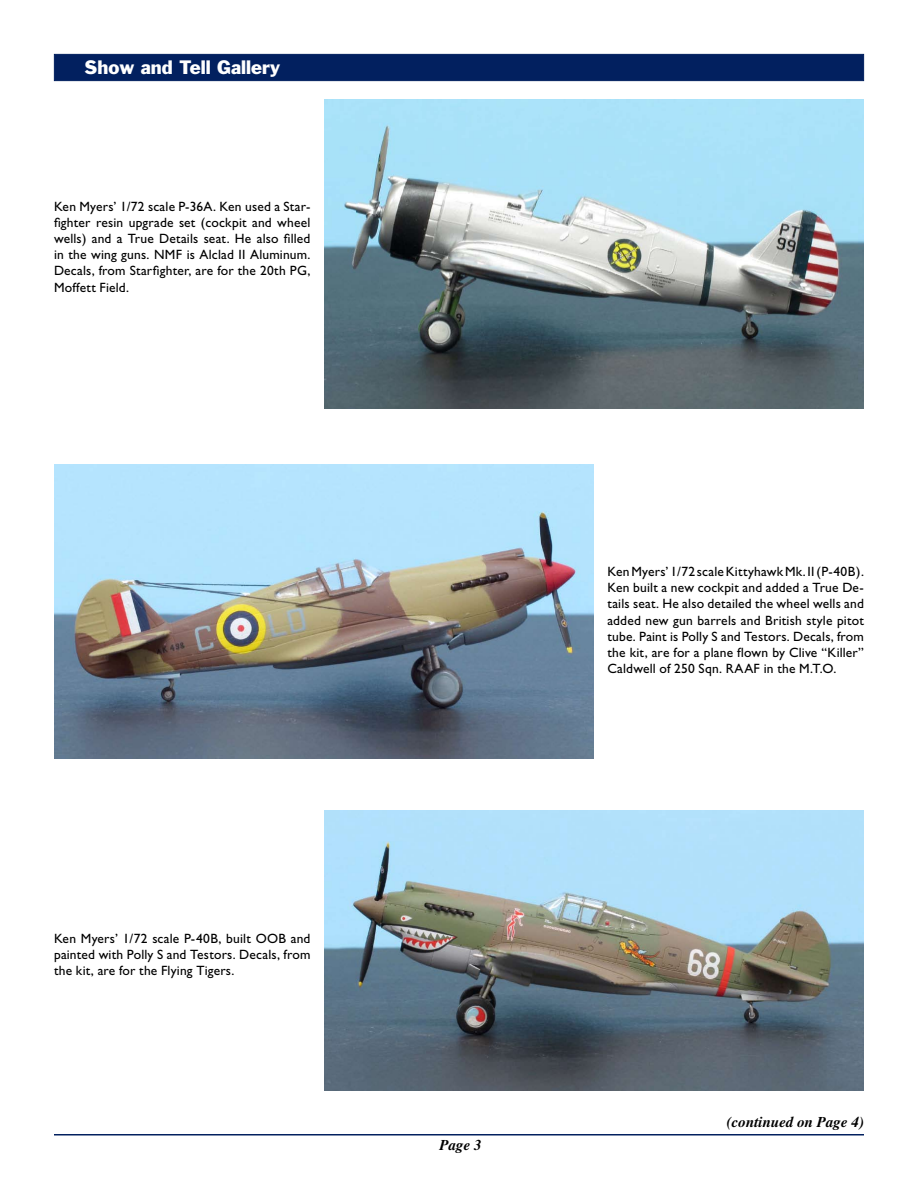
<style>
.page{position:relative;width:918px;height:1188px;background:#fff}
.page>*{position:absolute;margin:0;border:0;box-sizing:border-box;transform-origin:0 0}
.t1{font:18px "Franklin Gothic";color:#fff}
.t2{font:italic 700 15px "Times";color:#000}
.t3{font:13.5px/16.2px "Gill Sans";letter-spacing:.01em;color:#000;text-align:justify}
</style>
<div class="page">
<hr style="left:54px;top:1134px;width:810px;height:2px;background:#02205f">
<div style="left:54px;top:54px;width:810px;height:27px;background:#02205f;border:1px solid #02205f"></div>
<img style="left:324px;top:100px;width:540px;height:308px">
<img style="left:324px;top:810px;width:540px;height:280px">
<img style="left:54px;top:464px;width:540px;height:295px">
<h1 class="t1" style="left:85px;top:55px;width:197px">Show and Tell Gallery</h1>
<p class="t3" style="left:54px;top:198px;width:258px">Ken Myers’ 1/72 scale P-36A. Ken used a Star&shy;fighter resin upgrade set (cockpit and wheel wells) and a True Details seat. He also filled in the wing guns. NMF is Alclad II Aluminum.<br>Decals, from Starfighter, are for the 20th PG, Moffett Field.</p>
<p class="t3" style="left:54px;top:930px;width:258px">Ken Myers’ 1/72 scale P-40B, built OOB and painted with Polly S and Testors. Decals, from the kit, are for the Flying Tigers.</p>
<p class="t3" style="left:608px;top:564px;width:258px">Ken Myers’ 1/72 scale Kittyhawk Mk. II (P-40B).<br>Ken built a new cockpit and added a True De&shy;tails seat. He also detailed the wheel wells and added new gun barrels and British style pitot tube. Paint is Polly S and Testors. Decals, from the kit, are for a plane flown by Clive “Killer” Caldwell of 250 Sqn. RAAF in the M.T.O.</p>
<p class="t2" style="left:440px;top:1136px;width:44px">Page 3</p>
<p class="t2" style="left:727px;top:1113px;width:139px">(continued on Page 4)</p>
</div>
